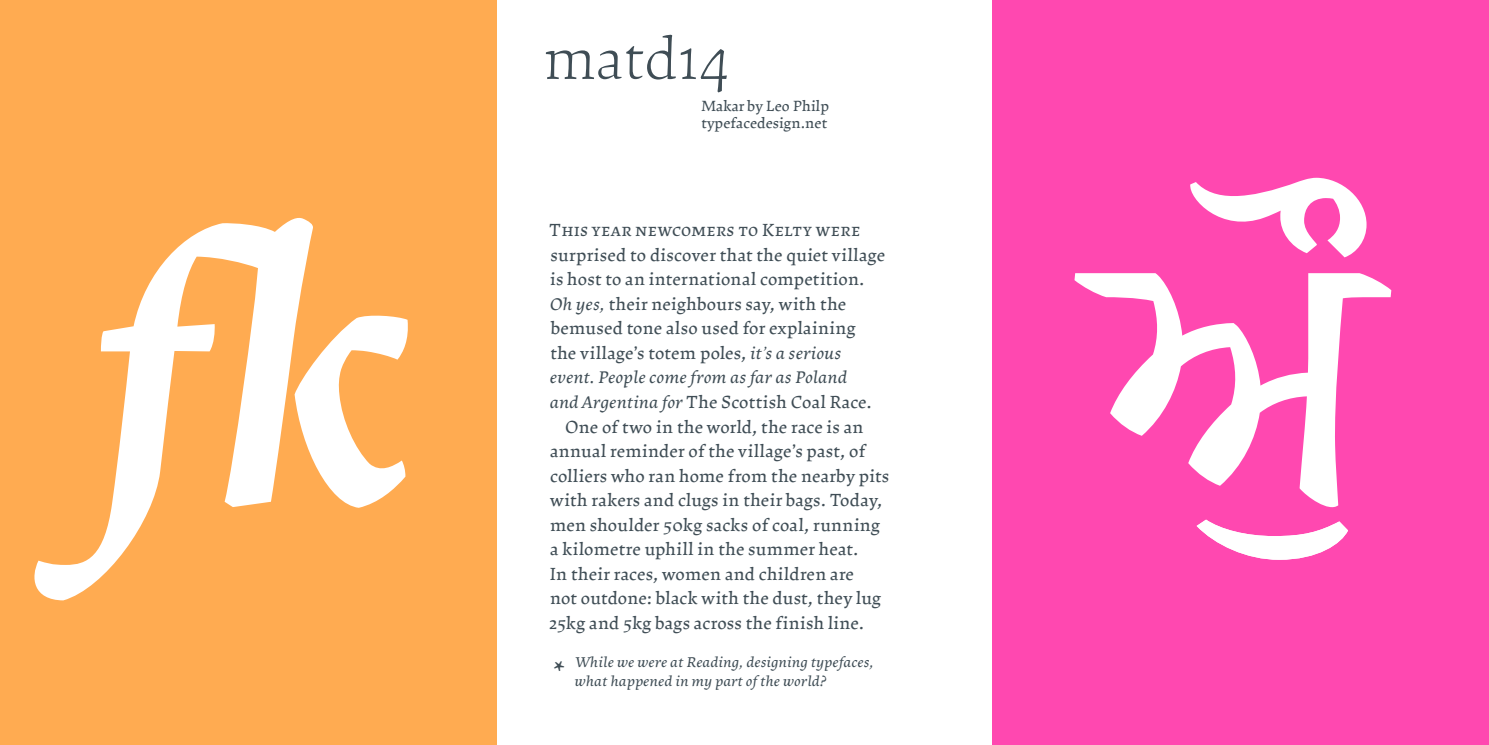
<style>
.page{position:relative;width:1489px;height:745px;background:#fff}
.page>*{position:absolute;margin:0;border:0;box-sizing:border-box;transform-origin:0 0}
.t1{font:italic 700 358.4px "MATD1314 Leo Philp Makar";color:#fff}
.t2{font:348.78px "MATD1314 Leo Philp Makar";color:#fff}
.t3{font:100 58.1px "MATD1314 Leo Philp Makar";color:#3f4d55}
.t4{font:32.2px "MATD1314 Leo Philp Makar";color:#3f4d55}
.t5{font:16.62px "MATD1314 Leo Philp Makar";letter-spacing:.01em;color:#3f4d55}
.t6{font:italic 16.62px "MATD1314 Leo Philp Makar";letter-spacing:-.005em;color:#3f4d55}
.t7{font:16.62px "MATD1314 Leo Philp Makar";letter-spacing:.035em;color:#3f4d55}
.t8{font:italic 14px/19.2px "MATD1314 Leo Philp Makar";color:#3f4d55}
.t9{font:14px/17.5px "MATD1314 Leo Philp Makar";color:#3f4d55}
.s1{font-style:italic}
</style>
<div class="page">
<div style="left:0;top:0;width:496px;height:744px;background:#ffab51"></div>
<div style="left:992px;top:0;width:496px;height:744px;background:#ff48b0"></div>
<h1 class="t1" style="left:89px;top:200px;width:381px">fk</h1>
<h3 class="t3" style="left:543px;top:24px;width:187px">matd14</h3>
<p class="t9" style="left:701px;top:97px;width:129px">Makar by Leo Philp typefacedesign.net</p>
<p class="t7" style="left:549px;top:220px;width:312px">This year newcomers to Kelty were</p>
<p class="t5" style="left:550px;top:244px;width:336px">surprised to discover that the quiet village</p>
<p class="t5" style="left:550px;top:269px;width:316px">is host to an international competition.</p>
<p class="t5" style="left:549px;top:293px;width:298px"><span class="s1">Oh yes,</span> their neighbours say, with the</p>
<p class="t5" style="left:551px;top:318px;width:306px">bemused tone also used for explaining</p>
<p class="t5" style="left:550px;top:342px;width:292px">the village’s totem poles, <span class="s1">it’s a serious</span></p>
<p class="t6" style="left:550px;top:369px;width:299px">event. People come from as far as Poland</p>
<p class="t5" style="left:549px;top:391px;width:323px"><span class="s1">and Argentina for</span> The Scottish Coal Race.</p>
<p class="t5" style="left:565px;top:416px;width:300px">One of two in the world, the race is an</p>
<p class="t5" style="left:550px;top:440px;width:317px">annual reminder of the village’s past, of</p>
<p class="t5" style="left:550px;top:465px;width:341px">colliers who ran home from the nearby pits</p>
<p class="t5" style="left:550px;top:489px;width:334px">with rakers and clugs in their bags. Today,</p>
<p class="t5" style="left:550px;top:514px;width:332px">men shoulder 50kg sacks of coal, running</p>
<p class="t5" style="left:550px;top:538px;width:310px">a kilometre uphill in the summer heat.</p>
<p class="t5" style="left:550px;top:563px;width:306px">In their races, women and children are</p>
<p class="t5" style="left:550px;top:587px;width:332px">not outdone: black with the dust, they lug</p>
<p class="t5" style="left:549px;top:612px;width:316px">25kg and 5kg bags across the finish line.</p>
<h3 class="t4" style="left:551px;top:653px;width:17px">*</h3>
<p class="t8" style="left:574px;top:653px;width:301px">While we were at Reading, designing typefaces, what happened in my part of the world?</p>
<h2 class="t2" style="left:1093px;top:159px;width:339px">ਅੌੁ</h2>
</div>
